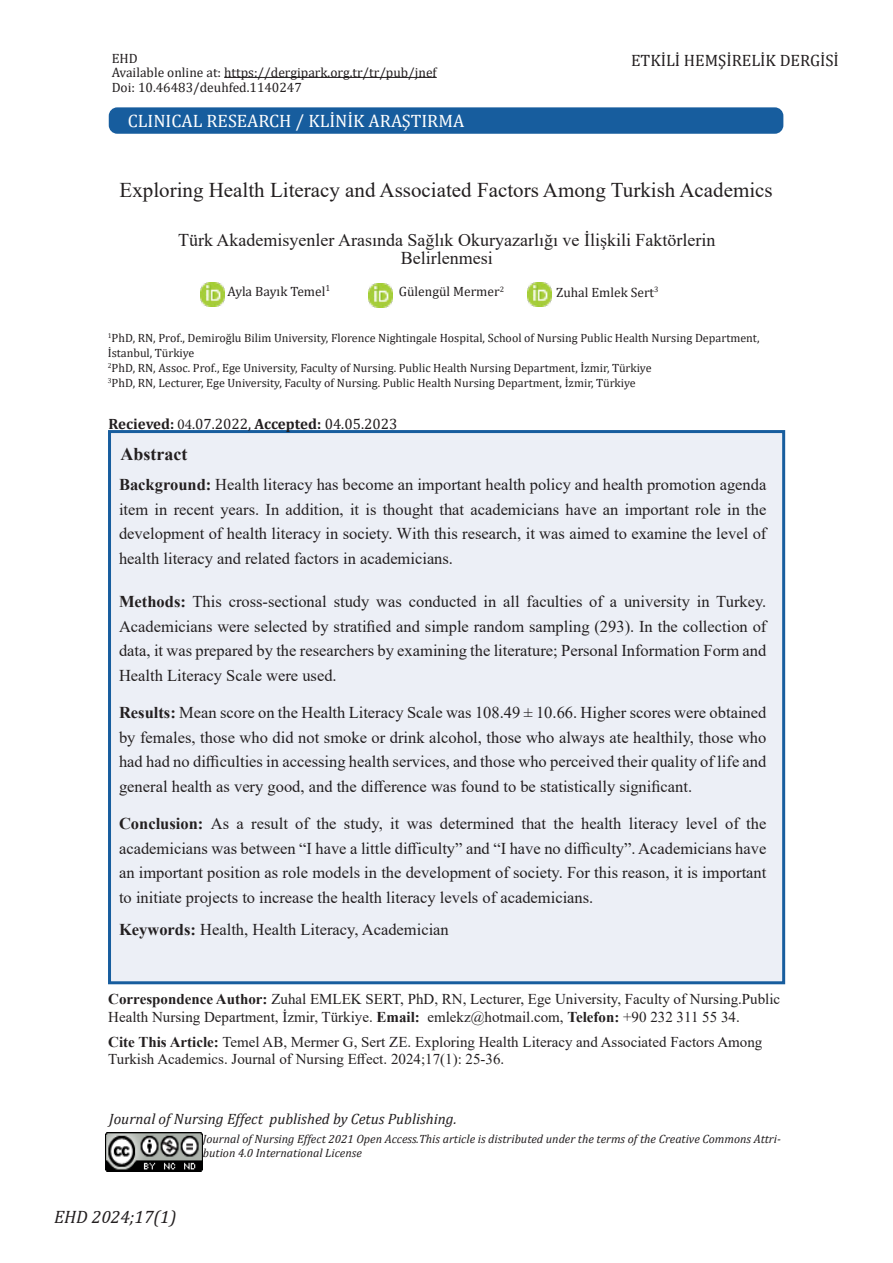
<style>
.page{position:relative;width:893px;height:1263px;background:#fff}
.page>*{position:absolute;margin:0;border:0;box-sizing:border-box;transform-origin:0 0}
.anabaşlık{font:21px "Times New Roman";color:#231f20}
._2__başlık{font:18px/18px "Times New Roman";color:#231f20;text-align:center}
.t1{font:18px "Cambria";color:#fff}
.t2{font:italic 18px "Cambria";color:#231f20}
.t3{font:700 18px "Times New Roman";color:#231f20}
.Normal_apa_body{font:16.5px/24.8px "Times New Roman";color:#231f20;text-align:justify}
.Normal__Web{font:16.5px/24.8px "Times New Roman";color:#231f20;text-align:justify}
.t4{font:16.5px "Cambria";color:#231f20}
.nasıl_atıf_yaplmalı{font:15px/18px "Times New Roman";color:#231f20}
.t5{font:italic 15px "Cambria";color:#231f20}
.t6{font:15px "Cambria";color:#231f20}
.t7{font:13.5px/15.1px "Cambria";color:#231f20}
.t8{font:12px/15px "Cambria";color:#231f20}
.t9{font:italic 12px/14.4px "Cambria";color:#231f20}
.s1{font-weight:700}
.s2{font-family:"Minion Pro"}
</style>
<div class="page">
<div style="left:109px;top:107px;width:674px;height:27px;background:#175d9e;border-radius:9px"></div>
<hr style="left:224px;top:77px;width:213px;height:1px;background:#231f20">
<div style="left:108px;top:430px;width:677px;height:554px;background:#eceff6;border:3px solid #175d9e"></div>
<img style="left:106px;top:1132px;width:96px;height:39px">
<img style="left:201px;top:283px;width:24px;height:24px">
<img style="left:369px;top:284px;width:24px;height:24px">
<img style="left:527px;top:283px;width:24px;height:24px">
<p class="t7" style="left:112px;top:51px;width:27px">EHD</p>
<p class="t7" style="left:112px;top:64px;width:327px">Available online at: https://dergipark.org.tr/tr/pub/jnef<br>Doi: 10.46483/deuhfed.1140247</p>
<p class="t1" style="left:128px;top:111px;width:338px">CLINICAL RESEARCH / KLİNİK ARAŞTIRMA</p>
<p class="t4" style="left:631px;top:51px;width:209px">ETKİLİ HEMŞİRELİK DERGİSİ</p>
<p class="anabaşlık" style="left:119px;top:175px;width:655px">Exploring Health Literacy and Associated Factors Among Turkish Academics</p>
<p class="_2__başlık" style="left:178px;top:231px;width:539px">Türk Akademisyenler Arasında Sağlık Okuryazarlığı ve İlişkili Faktörlerin<br>Belirlenmesi</p>
<p class="t7" style="left:227px;top:283px;width:104px">Ayla Bayık Temel<sup>1</sup></p>
<p class="t8" style="left:108px;top:330px;width:653px"><sup>1</sup>PhD, RN, Prof., Demiroğlu Bilim University, Florence Nightingale Hospital, School of Nursing Public Health Nursing Department,<br>İstanbul, Türkiye</p>
<p class="t8" style="left:108px;top:360px;width:545px"><sup>2</sup>PhD, RN, Assoc. Prof., Ege University, Faculty of Nursing. Public Health Nursing Department, İzmir, Türkiye</p>
<p class="t8" style="left:108px;top:375px;width:529px"><sup>3</sup>PhD, RN, Lecturer, Ege University, Faculty of Nursing. Public Health Nursing Department, İzmir, Türkiye</p>
<p class="t6" style="left:109px;top:415px;width:290px"><span class="s1">Recieved:</span> <span class="s2">04</span>.07.2022, <span class="s1">Accepted:</span> 04.05.2023</p>
<p class="t3" style="left:120px;top:440px;width:68px">Abstract</p>
<p class="Normal__Web" style="left:119px;top:471px;width:649px"><span class="s1">Background:</span> Health literacy has become an important health policy and health promotion agenda item in recent years. In addition, it is thought that academicians have an important role in the development of health literacy in society. With this research, it was aimed to examine the level of health literacy and related factors in academicians.</p>
<p class="Normal_apa_body" style="left:119px;top:588px;width:649px"><span class="s1">Methods:</span> This cross-sectional study was conducted in all faculties of a university in Turkey.<br>Academicians were selected by stratified and simple random sampling (293). In the collection of data, it was prepared by the researchers by examining the literature; Personal Information Form and Health Literacy Scale were used.</p>
<p class="Normal_apa_body" style="left:119px;top:699px;width:649px"><span class="s1">Results:</span> Mean score on the Health Literacy Scale was 108.49 ± 10.66. Higher scores were obtained by females, those who did not smoke or drink alcohol, those who always ate healthily, those who had had no difficulties in accessing health services, and those who perceived their quality of life and general health as very good, and the difference was found to be statistically significant.</p>
<p class="Normal_apa_body" style="left:119px;top:810px;width:649px"><span class="s1">Conclusion:</span> As a result of the study, it was determined that the health literacy level of the academicians was between “I have a little difficulty” and “I have no difficulty”. Academicians have an important position as role models in the development of society. For this reason, it is important to initiate projects to increase the health literacy levels of academicians.</p>
<p class="Normal_apa_body" style="left:119px;top:916px;width:331px"><span class="s1">Keywords:</span> Health, Health Literacy, Academician</p>
<p class="t7" style="left:399px;top:284px;width:107px">Gülengül Mermer<sup>2</sup></p>
<p class="t7" style="left:556px;top:284px;width:104px">Zuhal Emlek Sert<sup>3</sup></p>
<p class="nasıl_atıf_yaplmalı" style="left:108px;top:990px;width:673px"><span class="s1">Correspondence Author:</span> Zuhal EMLEK SERT, PhD, RN, Lecturer, Ege University, Faculty of Nursing.Public<br>Health Nursing Department, İzmir, Türkiye. <span class="s1">Email:</span> emlekz@hotmail.com, <span class="s1">Telefon:</span> +90 232 311 55 34.</p>
<p class="nasıl_atıf_yaplmalı" style="left:108px;top:1033px;width:656px;line-height:16.5px"><span class="s1">Cite This Article:</span> Temel AB, Mermer G, Sert ZE. Exploring Health Literacy and Associated Factors Among<br>Turkish Academics. Journal of Nursing Effect. 2024;17(1): 25-36.</p>
<p class="t5" style="left:109px;top:1109px;width:349px">Journal of Nursing Effect published by Cetus Publishing.</p>
<p class="t9" style="left:203px;top:1131px;width:580px">Journal of Nursing Effect 2021 Open Access.This article is distributed under the terms of the Creative Commons Attri&shy;bution 4.0 International License</p>
<p class="t2" style="left:54px;top:1204px;width:124px">EHD 2024;17(1)</p>
</div>
